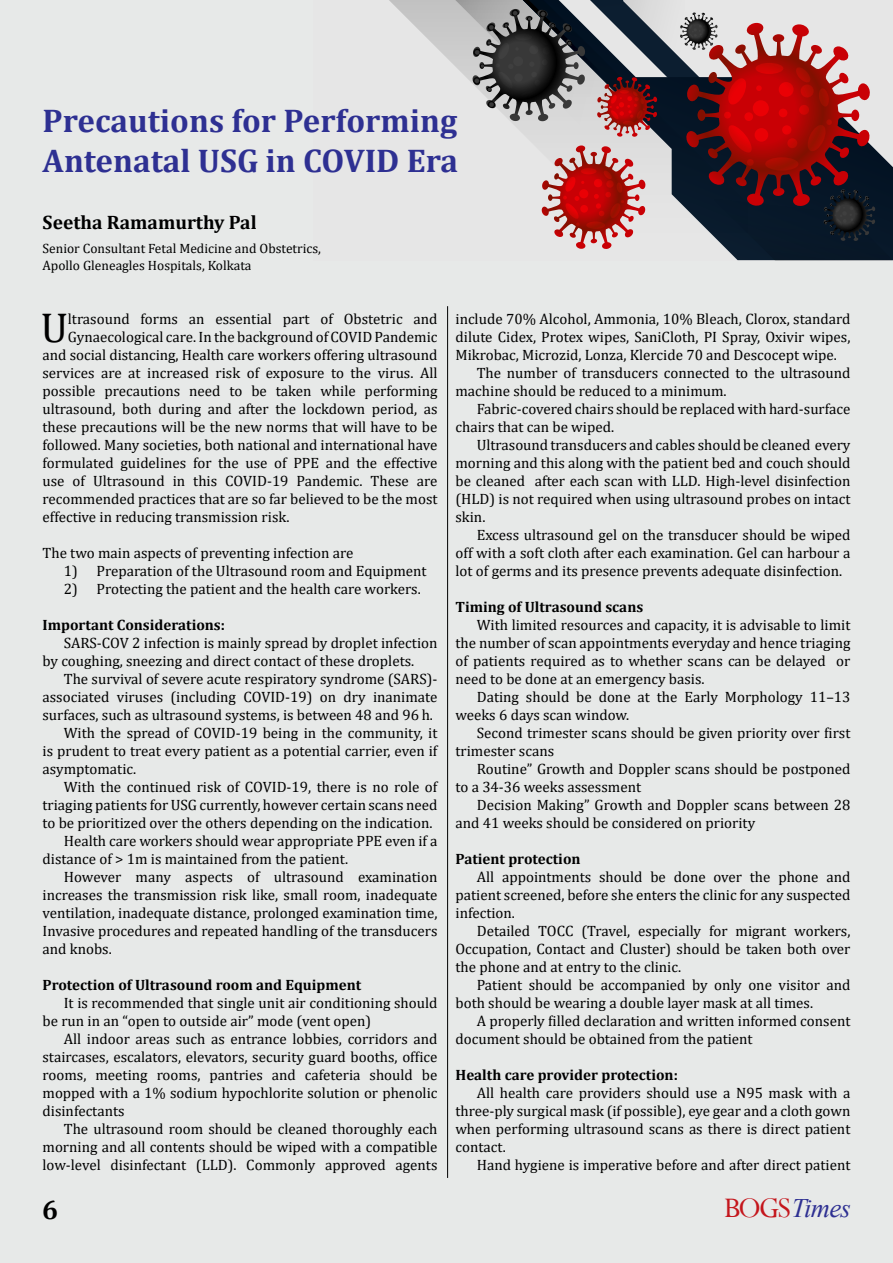
<style>
.page{position:relative;width:893px;height:1263px;background:#e7e9e8}
.page>*{position:absolute;margin:0;border:0;box-sizing:border-box;transform-origin:0 0}
.t1{font:42px "Cambria";color:#000}
.t2{font:700 33px/39.6px "Cambria";color:#2e3092}
.t3{font:700 27px "Cambria";color:#000}
.t4{font:italic 26.7px "Times New Roman";letter-spacing:-.03em;color:#2e3092}
.t5{font:700 19.5px "Cambria";color:#000}
.t6{font:15px/18px "Cambria";color:#000}
.t7{font:700 15px "Cambria";color:#000}
.t8{font:13.5px/16.2px "Cambria";color:#000}
.s1{font-family:"Perpetua";font-style:normal;font-size:31.65px;color:#c4161c}
</style>
<div class="page">
<svg style="left:389px;top:0;width:52px;height:52px"></svg>
<svg style="left:441px;top:0;width:31px;height:83px"></svg>
<svg style="left:472px;top:0;width:421px;height:260px"></svg>
<hr style="left:447px;top:306px;width:1px;height:872px;background:#000">
<h2 class="t2" style="left:43px;top:100px;width:417px">Precautions for Performing<br>Antenatal USG in COVID Era</h2>
<h3 class="t5" style="left:43px;top:208px;width:216px">Seetha Ramamurthy Pal</h3>
<p class="t8" style="left:43px;top:241px;width:280px">Senior Consultant Fetal Medicine and Obstetrics,<br>Apollo Gleneagles Hospitals, Kolkata</p>
<h1 class="t1" style="left:41px;top:303px;width:29px">U</h1>
<p class="t6" style="left:68px;top:310px;width:371px">ltrasound forms an essential part of Obstetric and</p>
<p class="t6" style="left:68px;top:328px;width:371px">Gynaecological care. In the background of COVID Pandemic</p>
<p class="t6" style="left:43px;top:346px;width:396px">and social distancing, Health care workers offering ultrasound</p>
<p class="t6" style="left:43px;top:364px;width:396px">services are at increased risk of exposure to the virus. All</p>
<p class="t6" style="left:43px;top:382px;width:396px">possible precautions need to be taken while performing</p>
<p class="t6" style="left:43px;top:400px;width:396px">ultrasound, both during and after the lockdown period, as</p>
<p class="t6" style="left:43px;top:418px;width:396px">these precautions will be the new norms that will have to be</p>
<p class="t6" style="left:43px;top:436px;width:396px">followed. Many societies, both national and international have</p>
<p class="t6" style="left:43px;top:454px;width:396px">formulated guidelines for the use of PPE and the effective</p>
<p class="t6" style="left:43px;top:472px;width:396px">use of Ultrasound in this COVID-19 Pandemic. These are</p>
<p class="t6" style="left:43px;top:490px;width:396px">recommended practices that are so far believed to be the most</p>
<p class="t6" style="left:43px;top:508px;width:248px">effective in reducing transmission risk.</p>
<p class="t6" style="left:43px;top:544px;width:312px">The two main aspects of preventing infection are</p>
<p class="t6" style="left:64px;top:562px;width:364px">1) Preparation of the Ultrasound room and Equipment</p>
<p class="t6" style="left:64px;top:580px;width:359px">2) Protecting the patient and the health care workers.</p>
<p class="t7" style="left:43px;top:614px;width:184px">Important Considerations:</p>
<p class="t6" style="left:43px;top:634px;width:396px;text-indent:21px">SARS-COV 2 infection is mainly spread by droplet infection by coughing, sneezing and direct contact of these droplets.</p>
<p class="t6" style="left:64px;top:670px;width:375px">The survival of severe acute respiratory syndrome (SARS)-</p>
<p class="t6" style="left:43px;top:688px;width:396px">associated viruses (including COVID-19) on dry inanimate</p>
<p class="t6" style="left:43px;top:706px;width:392px">surfaces, such as ultrasound systems, is between 48 and 96 h.</p>
<p class="t6" style="left:64px;top:724px;width:375px">With the spread of COVID-19 being in the community, it</p>
<p class="t6" style="left:43px;top:742px;width:396px">is prudent to treat every patient as a potential carrier, even if</p>
<p class="t6" style="left:43px;top:760px;width:95px">asymptomatic.</p>
<p class="t6" style="left:64px;top:778px;width:375px">With the continued risk of COVID-19, there is no role of</p>
<p class="t6" style="left:43px;top:796px;width:396px">triaging patients for USG currently, however certain scans need</p>
<p class="t6" style="left:43px;top:814px;width:391px">to be prioritized over the others depending on the indication.</p>
<p class="t6" style="left:64px;top:832px;width:375px">Health care workers should wear appropriate PPE even if a</p>
<p class="t6" style="left:43px;top:850px;width:307px">distance of &gt; 1m is maintained from the patient.</p>
<p class="t6" style="left:64px;top:868px;width:375px">However many aspects of ultrasound examination</p>
<p class="t6" style="left:43px;top:886px;width:396px">increases the transmission risk like, small room, inadequate</p>
<p class="t6" style="left:43px;top:904px;width:396px">ventilation, inadequate distance, prolonged examination time,</p>
<p class="t6" style="left:43px;top:922px;width:396px">Invasive procedures and repeated handling of the transducers</p>
<p class="t6" style="left:43px;top:940px;width:71px">and knobs.</p>
<p class="t7" style="left:43px;top:974px;width:320px">Protection of Ultrasound room and Equipment</p>
<p class="t6" style="left:43px;top:994px;width:396px;text-indent:21px">It is recommended that single unit air conditioning should be run in an “open to outside air” mode (vent open)</p>
<p class="t6" style="left:43px;top:1030px;width:396px;text-align:justify;text-indent:21px">All indoor areas such as entrance lobbies, corridors and staircases, escalators, elevators, security guard booths, office rooms, meeting rooms, pantries and cafeteria should be mopped with a 1% sodium hypochlorite solution or phenolic disinfectants</p>
<p class="t6" style="left:43px;top:1120px;width:396px;text-align:justify;text-indent:21px">The ultrasound room should be cleaned thoroughly each morning and all contents should be wiped with a compatible low-level disinfectant (LLD). Commonly approved agents</p>
<p class="t6" style="left:455px;top:310px;width:396px">include 70% Alcohol, Ammonia, 10% Bleach, Clorox, standard</p>
<p class="t6" style="left:455px;top:328px;width:396px">dilute Cidex, Protex wipes, SaniCloth, PI Spray, Oxivir wipes,</p>
<p class="t6" style="left:455px;top:346px;width:383px">Mikrobac, Microzid, Lonza, Klercide 70 and Descocept wipe.</p>
<p class="t6" style="left:477px;top:364px;width:375px">The number of transducers connected to the ultrasound</p>
<p class="t6" style="left:455px;top:382px;width:273px">machine should be reduced to a minimum.</p>
<p class="t6" style="left:477px;top:400px;width:375px">Fabric-covered chairs should be replaced with hard-surface</p>
<p class="t6" style="left:455px;top:418px;width:160px">chairs that can be wiped.</p>
<p class="t6" style="left:477px;top:436px;width:375px">Ultrasound transducers and cables should be cleaned every</p>
<p class="t6" style="left:455px;top:454px;width:396px">morning and this along with the patient bed and couch should</p>
<p class="t6" style="left:455px;top:472px;width:396px">be cleaned after each scan with LLD. High-level disinfection</p>
<p class="t6" style="left:455px;top:490px;width:396px">(HLD) is not required when using ultrasound probes on intact</p>
<p class="t6" style="left:455px;top:508px;width:31px">skin.</p>
<p class="t6" style="left:477px;top:526px;width:375px">Excess ultrasound gel on the transducer should be wiped</p>
<p class="t6" style="left:455px;top:544px;width:396px">off with a soft cloth after each examination. Gel can harbour a</p>
<p class="t6" style="left:455px;top:562px;width:388px">lot of germs and its presence prevents adequate disinfection.</p>
<p class="t7" style="left:455px;top:596px;width:189px">Timing of Ultrasound scans</p>
<p class="t6" style="left:455px;top:616px;width:396px;text-align:justify;text-indent:21px">With limited resources and capacity, it is advisable to limit the number of scan appointments everyday and hence triaging of patients required as to whether scans can be delayed or need to be done at an emergency basis.</p>
<p class="t6" style="left:455px;top:688px;width:396px;text-indent:21px">Dating should be done at the Early Morphology 11–13 weeks 6 days scan window.</p>
<p class="t6" style="left:455px;top:724px;width:396px;text-indent:21px">Second trimester scans should be given priority over first trimester scans</p>
<p class="t6" style="left:455px;top:760px;width:396px;text-indent:21px">Routine” Growth and Doppler scans should be postponed to a 34-36 weeks assessment</p>
<p class="t6" style="left:455px;top:796px;width:396px;text-indent:21px">Decision Making” Growth and Doppler scans between 28 and 41 weeks should be considered on priority</p>
<p class="t7" style="left:455px;top:848px;width:127px">Patient protection</p>
<p class="t6" style="left:455px;top:868px;width:396px;text-align:justify;text-indent:21px">All appointments should be done over the phone and patient screened, before she enters the clinic for any suspected infection.</p>
<p class="t6" style="left:455px;top:922px;width:396px;text-align:justify;text-indent:21px">Detailed TOCC (Travel, especially for migrant workers, Occupation, Contact and Cluster) should be taken both over the phone and at entry to the clinic.</p>
<p class="t6" style="left:455px;top:976px;width:396px;text-indent:21px">Patient should be accompanied by only one visitor and both should be wearing a double layer mask at all times.</p>
<p class="t6" style="left:455px;top:1012px;width:396px;text-indent:21px">A properly filled declaration and written informed consent document should be obtained from the patient</p>
<p class="t7" style="left:455px;top:1064px;width:224px">Health care provider protection:</p>
<p class="t6" style="left:455px;top:1084px;width:396px;text-align:justify;text-indent:21px">All health care providers should use a N95 mask with a three-ply surgical mask (if possible), eye gear and a cloth gown when performing ultrasound scans as there is direct patient contact.</p>
<p class="t6" style="left:477px;top:1156px;width:375px">Hand hygiene is imperative before and after direct patient</p>
<h3 class="t3" style="left:42px;top:1191px;width:17px">6</h3>
<h3 class="t4" style="left:724px;top:1189px;width:128px"><span class="s1">BOGS</span>Times</h3>
</div>
